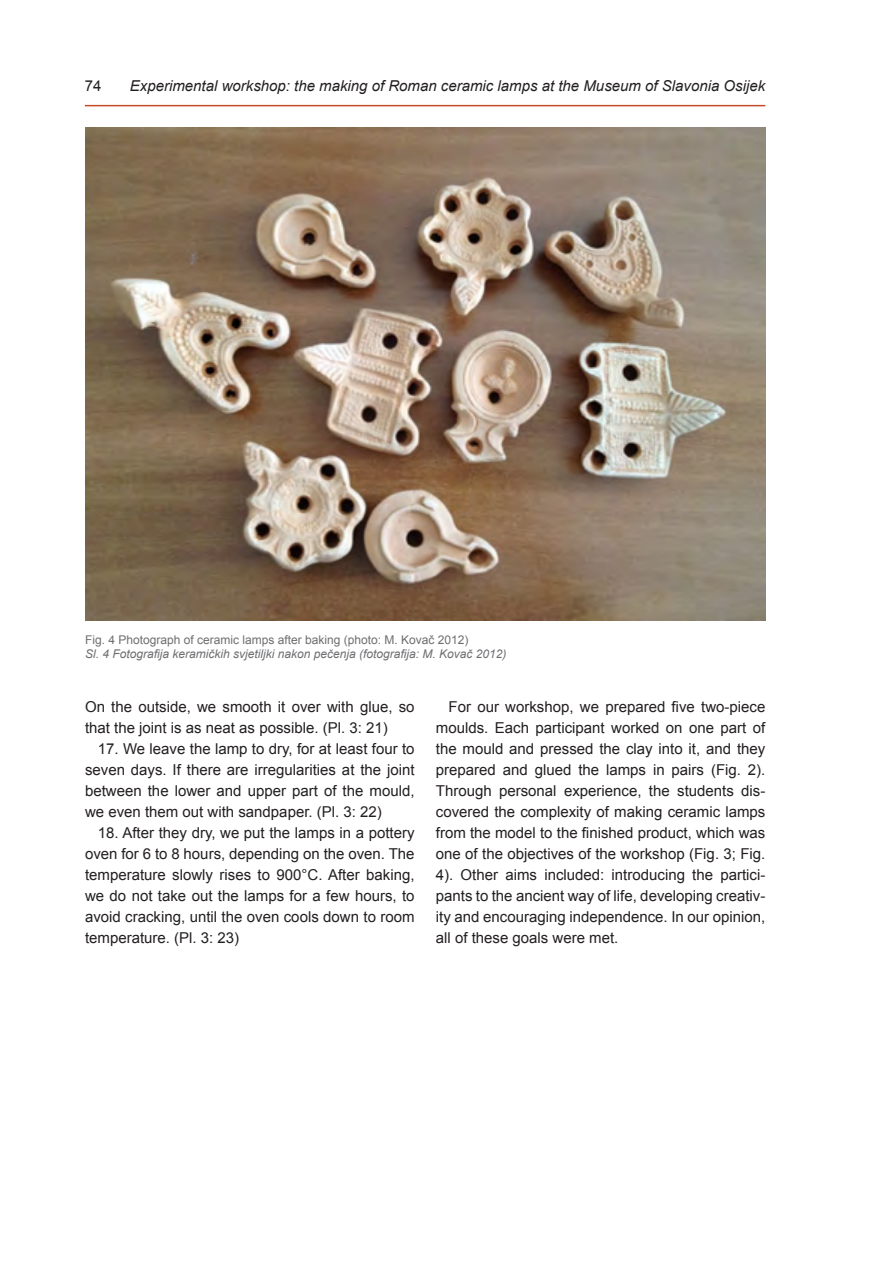
<style>
.page{position:relative;width:893px;height:1263px;background:#fff}
.page>*{position:absolute;margin:0;border:0;box-sizing:border-box;transform-origin:0 0}
.t1{font:15px/21px "Arial";color:#231f20;text-align:justify}
.t2{font:italic 15px "Arial";color:#231f20}
.t3{font:italic 12px "Arial";color:#6d6e71}
.t4{font:12px "Arial";color:#6d6e71}
</style>
<div class="page">
<hr style="left:85px;top:105px;width:680px;height:1px;background:#c74b27">
<img style="left:85px;top:128px;width:680px;height:493px">
<p class="t1" style="left:85px;top:76px;width:18px">74</p>
<p class="t2" style="left:130px;top:76px;width:637px">Experimental workshop: the making of Roman ceramic lamps at the Museum of Slavonia Osijek</p>
<p class="t4" style="left:85px;top:632px;width:385px">Fig. 4 Photograph of ceramic lamps after baking (photo: M. Kovač 2012)</p>
<p class="t3" style="left:85px;top:646px;width:423px">Sl. 4 Fotografija keramičkih svjetiljki nakon pečenja (fotografija: M. Kovač 2012)</p>
<p class="t1" style="left:85px;top:697px;width:331px">On the outside, we smooth it over with glue, so that the joint is as neat as possible. (Pl. 3: 21)</p>
<p class="t1" style="left:85px;top:739px;width:331px;text-indent:13px">17. We leave the lamp to dry, for at least four to seven days. If there are irregularities at the joint between the lower and upper part of the mould, we even them out with sandpaper. (Pl. 3: 22)</p>
<p class="t1" style="left:85px;top:823px;width:331px;text-indent:13px">18. After they dry, we put the lamps in a pottery oven for 6 to 8 hours, depending on the oven. The temperature slowly rises to 900°C. After baking, we do not take out the lamps for a few hours, to avoid cracking, until the oven cools down to room temperature. (Pl. 3: 23)</p>
<p class="t1" style="left:436px;top:697px;width:331px;text-indent:13px">For our workshop, we prepared five two-piece moulds. Each participant worked on one part of the mould and pressed the clay into it, and they prepared and glued the lamps in pairs (Fig. 2).<br>Through personal experience, the students dis&shy;covered the complexity of making ceramic lamps from the model to the finished product, which was one of the objectives of the workshop (Fig. 3; Fig.<br>4). Other aims included: introducing the partici&shy;pants to the ancient way of life, developing creativ&shy;ity and encouraging independence. In our opinion, all of these goals were met.</p>
</div>
